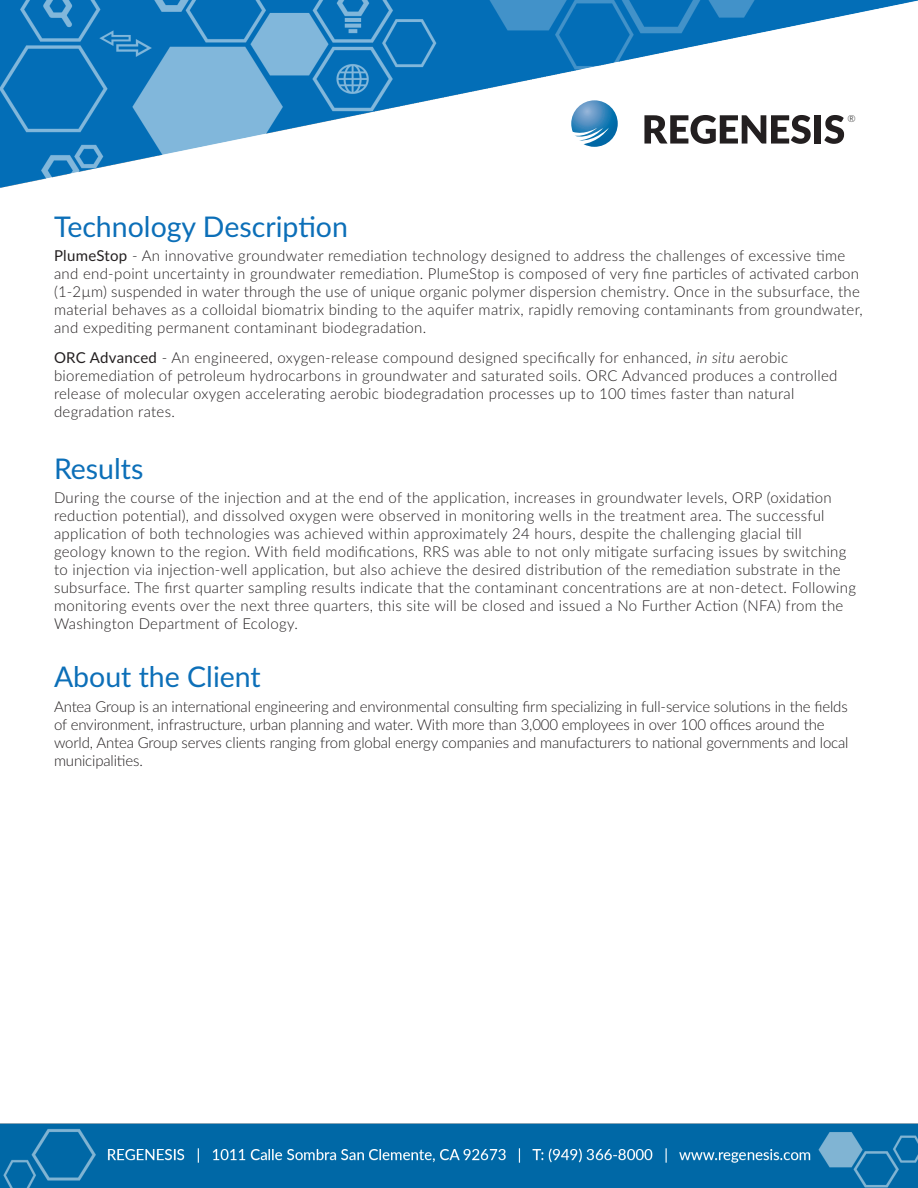
<style>
.page{position:relative;width:918px;height:1188px;background:#fff}
.page>*{position:absolute;margin:0;border:0;box-sizing:border-box;transform-origin:0 0}
.t1{font:28.5px "Lato";color:#0c6fb8}
.t2{font:300 15px/18px "Lato";letter-spacing:.02em;color:#231f20}
.t3{font:300 15px/18px "Lato";letter-spacing:-.01em;color:#231f20}
.t4{font:300 9.9px "Lato";color:#000}
.s1{font-weight:400}
.s2{font-style:italic}
</style>
<div class="page">
<img style="left:0;top:0;width:918px;height:1188px">
<p class="t1" style="left:54px;top:206px;width:296px">Technology Description</p>
<p class="t4" style="left:848px;top:112px;width:10px">®</p>
<p class="t2" style="left:54px;top:246px;width:810px"><span class="s1">PlumeStop</span> - An innovative groundwater remediation technology designed to address the challenges of excessive time and end-point uncertainty in groundwater remediation. PlumeStop is composed of very fine particles of activated carbon (1-2µm) suspended in water through the use of unique organic polymer dispersion chemistry. Once in the subsurface, the material behaves as a colloidal biomatrix binding to the aquifer matrix, rapidly removing contaminants from groundwater, and expediting permanent contaminant biodegradation.</p>
<p class="t2" style="left:54px;top:349px;width:785px"><span class="s1">ORC Advanced</span> - An engineered, oxygen-release compound designed specifically for enhanced, <span class="s2">in situ</span> aerobic bioremediation of petroleum hydrocarbons in groundwater and saturated soils. ORC Advanced produces a controlled release of molecular oxygen accelerating aerobic biodegradation processes up to 100 times faster than natural degradation rates.</p>
<p class="t1" style="left:54px;top:448px;width:91px">Results</p>
<p class="t2" style="left:54px;top:488px;width:804px">During the course of the injection and at the end of the application, increases in groundwater levels, ORP (oxidation reduction potential), and dissolved oxygen were observed in monitoring wells in the treatment area. The successful application of both technologies was achieved within approximately 24 hours, despite the challenging glacial till geology known to the region. With field modifications, RRS was able to not only mitigate surfacing issues by switching to injection via injection-well application, but also achieve the desired distribution of the remediation substrate in the subsurface. The first quarter sampling results indicate that the contaminant concentrations are at non-detect. Following monitoring events over the next three quarters, this site will be closed and issued a No Further Action (NFA) from the Washington Department of Ecology.</p>
<p class="t1" style="left:54px;top:657px;width:208px">About the Client</p>
<p class="t3" style="left:54px;top:697px;width:796px">Antea Group is an international engineering and environmental consulting firm specializing in full-service solutions in the fields of environment, infrastructure, urban planning and water. With more than 3,000 employees in over 100 offices around the world, Antea Group serves clients ranging from global energy companies and manufacturers to national governments and local municipalities.</p>
</div>
